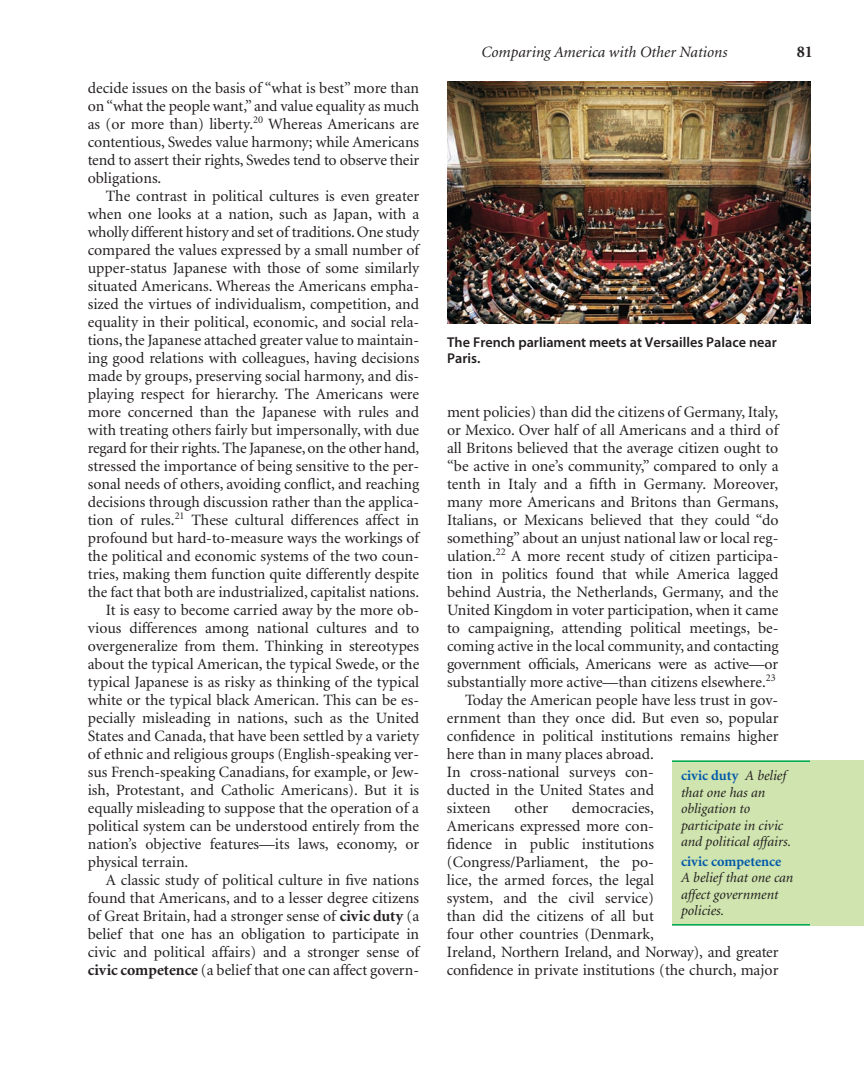
<style>
.page{position:relative;width:864px;height:1080px;background:#fff}
.page>*{position:absolute;margin:0;border:0;box-sizing:border-box;transform-origin:0 0}
.t1{font:700 16.5px "Minion";color:#231f20}
.t2{font:15.75px/18px "Minion";color:#231f20}
.t3{font:italic 15.75px "Minion";color:#231f20}
.t4{font:italic 14.25px/16.5px "Minion";color:#231f20}
.t5{font:14.25px/16.5px "Myriad Sem";color:#231f20}
.s1{font-weight:700}
.s2{font-weight:700;font-style:normal;color:#015aaa}
</style>
<div class="page">
<img style="left:447px;top:81px;width:363px;height:243px">
<div style="left:672px;top:760px;width:192px;height:166px;background:#cfe4ae"></div>
<hr style="left:672px;top:760px;width:138px;height:2px;background:#00ab5b">
<hr style="left:672px;top:924px;width:138px;height:2px;background:#00ab5b">
<p class="t2" style="left:88px;top:80px;width:333px">decide issues on the basis of “what is best” more than</p>
<p class="t2" style="left:88px;top:98px;width:333px">on “what the people want,” and value equality as much</p>
<p class="t2" style="left:88px;top:116px;width:333px">as (or more than) liberty.<sup>20</sup> Whereas Americans are</p>
<p class="t2" style="left:88px;top:134px;width:333px">contentious, Swedes value harmony; while Americans</p>
<p class="t2" style="left:88px;top:152px;width:333px">tend to assert their rights, Swedes tend to observe their</p>
<p class="t2" style="left:88px;top:170px;width:75px">obligations.</p>
<p class="t2" style="left:106px;top:188px;width:315px">The contrast in political cultures is even greater</p>
<p class="t2" style="left:88px;top:206px;width:333px">when one looks at a nation, such as Japan, with a</p>
<p class="t2" style="left:88px;top:224px;width:333px">wholly different history and set of traditions. One study</p>
<p class="t2" style="left:88px;top:242px;width:333px">compared the values expressed by a small number of</p>
<p class="t2" style="left:88px;top:260px;width:333px">upper-status Japanese with those of some similarly</p>
<p class="t2" style="left:88px;top:278px;width:333px">situated Americans. Whereas the Americans empha-</p>
<p class="t2" style="left:88px;top:296px;width:333px">sized the virtues of individualism, competition, and</p>
<p class="t2" style="left:88px;top:314px;width:333px">equality in their political, economic, and social rela-</p>
<p class="t2" style="left:88px;top:332px;width:333px">tions, the Japanese attached greater value to maintain-</p>
<p class="t2" style="left:88px;top:350px;width:333px">ing good relations with colleagues, having decisions</p>
<p class="t2" style="left:88px;top:368px;width:333px">made by groups, preserving social harmony, and dis-</p>
<p class="t2" style="left:88px;top:386px;width:333px">playing respect for hierarchy. The Americans were</p>
<p class="t2" style="left:88px;top:404px;width:333px">more concerned than the Japanese with rules and</p>
<p class="t2" style="left:88px;top:422px;width:333px">with treating others fairly but impersonally, with due</p>
<p class="t2" style="left:88px;top:440px;width:333px">regard for their rights. The Japanese, on the other hand,</p>
<p class="t2" style="left:88px;top:458px;width:333px">stressed the importance of being sensitive to the per-</p>
<p class="t2" style="left:88px;top:476px;width:333px">sonal needs of others, avoiding conflict, and reaching</p>
<p class="t2" style="left:88px;top:494px;width:333px">decisions through discussion rather than the applica-</p>
<p class="t2" style="left:88px;top:512px;width:333px">tion of rules.<sup>21</sup> These cultural differences affect in</p>
<p class="t2" style="left:88px;top:530px;width:333px">profound but hard-to-measure ways the workings of</p>
<p class="t2" style="left:88px;top:548px;width:333px">the political and economic systems of the two coun-</p>
<p class="t2" style="left:88px;top:566px;width:333px">tries, making them function quite differently despite</p>
<p class="t2" style="left:88px;top:584px;width:333px">the fact that both are industrialized, capitalist nations.</p>
<p class="t2" style="left:106px;top:602px;width:315px">It is easy to become carried away by the more ob-</p>
<p class="t2" style="left:88px;top:620px;width:333px">vious differences among national cultures and to</p>
<p class="t2" style="left:88px;top:638px;width:333px">overgeneralize from them. Thinking in stereotypes</p>
<p class="t2" style="left:88px;top:656px;width:333px">about the typical American, the typical Swede, or the</p>
<p class="t2" style="left:88px;top:674px;width:333px">typical Japanese is as risky as thinking of the typical</p>
<p class="t2" style="left:88px;top:692px;width:333px">white or the typical black American. This can be es-</p>
<p class="t2" style="left:88px;top:710px;width:333px">pecially misleading in nations, such as the United</p>
<p class="t2" style="left:88px;top:728px;width:333px">States and Canada, that have been settled by a variety</p>
<p class="t2" style="left:88px;top:746px;width:333px">of ethnic and religious groups (English-speaking ver-</p>
<p class="t2" style="left:88px;top:764px;width:333px">sus French-speaking Canadians, for example, or Jew-</p>
<p class="t2" style="left:88px;top:782px;width:333px">ish, Protestant, and Catholic Americans). But it is</p>
<p class="t2" style="left:88px;top:800px;width:333px">equally misleading to suppose that the operation of a</p>
<p class="t2" style="left:88px;top:818px;width:333px">political system can be understood entirely from the</p>
<p class="t2" style="left:88px;top:836px;width:333px">nation’s objective features—its laws, economy, or</p>
<p class="t2" style="left:88px;top:854px;width:102px">physical terrain.</p>
<p class="t2" style="left:106px;top:872px;width:315px">A classic study of political culture in five nations</p>
<p class="t2" style="left:88px;top:890px;width:333px">found that Americans, and to a lesser degree citizens</p>
<p class="t2" style="left:88px;top:908px;width:333px">of Great Britain, had a stronger sense of <span class="s1">civic duty</span> (a</p>
<p class="t2" style="left:88px;top:926px;width:333px">belief that one has an obligation to participate in</p>
<p class="t2" style="left:88px;top:944px;width:333px">civic and political affairs) and a stronger sense of</p>
<p class="t2" style="left:88px;top:962px;width:333px"><span class="s1">civic competence</span> (a belief that one can affect govern-</p>
<p class="t3" style="left:482px;top:46px;width:247px">Comparing America with Other Nations</p>
<p class="t1" style="left:797px;top:45px;width:18px">81</p>
<p class="t5" style="left:447px;top:335px;width:331px">The French parliament meets at Versailles Palace near<br>Paris.</p>
<p class="t2" style="left:447px;top:404px;width:333px">ment policies) than did the citizens of Germany, Italy,</p>
<p class="t2" style="left:447px;top:422px;width:333px">or Mexico. Over half of all Americans and a third of</p>
<p class="t2" style="left:447px;top:440px;width:333px">all Britons believed that the average citizen ought to</p>
<p class="t2" style="left:447px;top:458px;width:333px">“be active in one’s community,” compared to only a</p>
<p class="t2" style="left:447px;top:476px;width:333px">tenth in Italy and a fifth in Germany. Moreover,</p>
<p class="t2" style="left:447px;top:494px;width:333px">many more Americans and Britons than Germans,</p>
<p class="t2" style="left:447px;top:512px;width:333px">Italians, or Mexicans believed that they could “do</p>
<p class="t2" style="left:447px;top:530px;width:333px">something” about an unjust national law or local reg-</p>
<p class="t2" style="left:447px;top:548px;width:333px">ulation.<sup>22</sup> A more recent study of citizen participa-</p>
<p class="t2" style="left:447px;top:566px;width:333px">tion in politics found that while America lagged</p>
<p class="t2" style="left:447px;top:584px;width:333px">behind Austria, the Netherlands, Germany, and the</p>
<p class="t2" style="left:447px;top:602px;width:333px">United Kingdom in voter participation, when it came</p>
<p class="t2" style="left:447px;top:620px;width:333px">to campaigning, attending political meetings, be-</p>
<p class="t2" style="left:447px;top:638px;width:333px">coming active in the local community, and contacting</p>
<p class="t2" style="left:447px;top:656px;width:333px">government officials, Americans were as active—or</p>
<p class="t2" style="left:447px;top:674px;width:330px">substantially more active—than citizens elsewhere.<sup>23</sup></p>
<p class="t2" style="left:465px;top:692px;width:315px">Today the American people have less trust in gov-</p>
<p class="t2" style="left:447px;top:710px;width:333px">ernment than they once did. But even so, popular</p>
<p class="t2" style="left:447px;top:728px;width:333px">confidence in political institutions remains higher</p>
<p class="t2" style="left:447px;top:746px;width:208px">here than in many places abroad.</p>
<p class="t2" style="left:447px;top:764px;width:208px">In cross-national surveys con-</p>
<p class="t2" style="left:447px;top:782px;width:209px">ducted in the United States and</p>
<p class="t2" style="left:447px;top:800px;width:45px">sixteen</p>
<p class="t2" style="left:514px;top:800px;width:35px">other</p>
<p class="t4" style="left:681px;top:768px;width:112px"><span class="s2">civic duty</span> A belief that one has an obligation to participate in civic and political affairs.</p>
<p class="t4" style="left:681px;top:854px;width:114px"><span class="s2">civic competence<br></span>A belief that one can affect government policies.</p>
<p class="t2" style="left:447px;top:800px;width:333px;text-indent:125px">democracies,<br>Americans expressed more con-<br>fidence in public institutions (Congress/Parliament, the po-<br>lice, the armed forces, the legal<br>system, and the civil service)<br>than did the citizens of all but<br>four other countries (Denmark,<br>Ireland, Northern Ireland, and Norway), and greater confidence in private institutions (the church, major</p>
</div>
